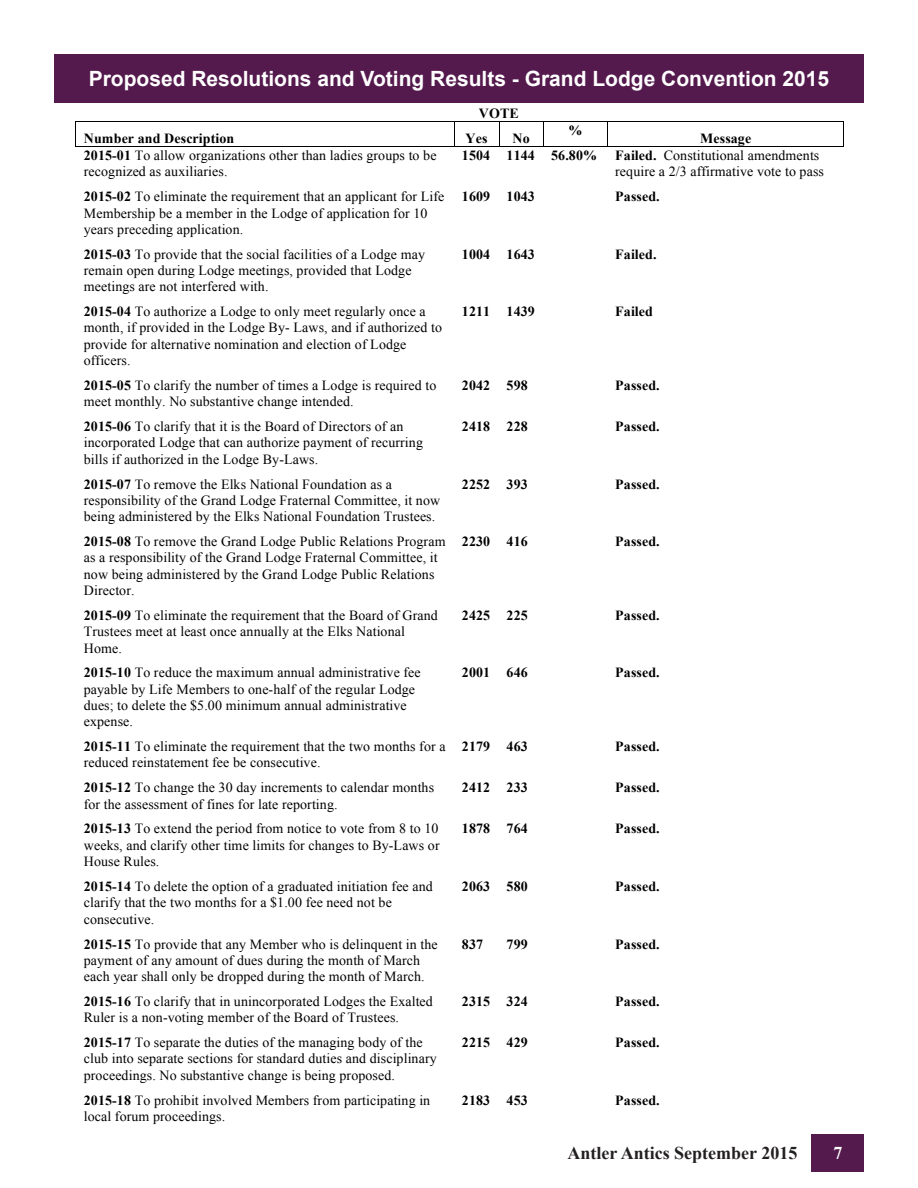
<style>
.page{position:relative;width:918px;height:1188px;background:#fff}
.page>*{position:absolute;margin:0;border:0;box-sizing:border-box;transform-origin:0 0}
.t1{font:700 21px "Arial";color:#fff}
.t2{font:700 18px "Times New Roman";color:#231f20}
.t3{font:700 18px "Times New Roman";color:#fff}
.t4{font:13.95px/16.4px "Times New Roman";letter-spacing:.005em;color:#000}
.t5{font:700 13.95px "Times New Roman";letter-spacing:.01em;color:#000}
.s1{font-weight:700}
</style>
<div class="page">
<div style="left:812px;top:1134px;width:52px;height:38px;background:#54194d"></div>
<div style="left:54px;top:54px;width:810px;height:49px;background:#54194d"></div>
<hr style="left:77px;top:121px;width:377px;height:1px;background:#000">
<hr style="left:455px;top:121px;width:44px;height:1px;background:#000">
<hr style="left:499px;top:121px;width:44px;height:1px;background:#000">
<hr style="left:545px;top:121px;width:62px;height:1px;background:#000">
<hr style="left:609px;top:121px;width:235px;height:1px;background:#000">
<hr style="left:77px;top:146px;width:377px;height:1px;background:#000">
<svg style="left:454px;top:121px;width:1px;height:26px"></svg>
<hr style="left:455px;top:146px;width:44px;height:1px;background:#000">
<svg style="left:499px;top:122px;width:1px;height:25px"></svg>
<hr style="left:500px;top:146px;width:43px;height:1px;background:#000">
<svg style="left:543px;top:121px;width:2px;height:26px"></svg>
<hr style="left:545px;top:146px;width:62px;height:1px;background:#000">
<svg style="left:607px;top:121px;width:2px;height:26px"></svg>
<hr style="left:609px;top:146px;width:235px;height:1px;background:#000">
<h1 class="t1" style="left:89px;top:65px;width:742px">Proposed Resolutions and Voting Results - Grand Lodge Convention 2015</h1>
<p class="t5" style="left:479px;top:103px;width:42px">VOTE</p>
<p class="t5" style="left:84px;top:129px;width:152px">Number and Description</p>
<p class="t5" style="left:466px;top:129px;width:23px">Yes</p>
<p class="t5" style="left:513px;top:129px;width:19px">No</p>
<p class="t5" style="left:568px;top:120px;width:15px">%</p>
<p class="t5" style="left:700px;top:129px;width:53px">Message</p>
<p class="t4" style="left:84px;top:147px;width:354px"><span class="s1">2015-01</span> To allow organizations other than ladies groups to be recognized as auxiliaries.</p>
<p class="t5" style="left:462px;top:146px;width:137px">1504 1144 56.80%</p>
<p class="t4" style="left:615px;top:147px;width:210px"><span class="s1">Failed.</span> Constitutional amendments require a 2/3 affirmative vote to pass</p>
<p class="t4" style="left:84px;top:188px;width:362px"><span class="s1">2015-02</span> To eliminate the requirement that an applicant for Life<br>Membership be a member in the Lodge of application for 10 years preceding application.</p>
<p class="t5" style="left:462px;top:187px;width:74px">1609 1043</p>
<p class="t5" style="left:615px;top:187px;width:46px">Passed.</p>
<p class="t4" style="left:84px;top:246px;width:343px"><span class="s1">2015-03</span> To provide that the social facilities of a Lodge may remain open during Lodge meetings, provided that Lodge meetings are not interfered with.</p>
<p class="t5" style="left:462px;top:244px;width:74px">1004 1643</p>
<p class="t5" style="left:615px;top:244px;width:43px">Failed.</p>
<p class="t4" style="left:84px;top:303px;width:360px"><span class="s1">2015-04</span> To authorize a Lodge to only meet regularly once a month, if provided in the Lodge By- Laws, and if authorized to provide for alternative nomination and election of Lodge officers.</p>
<p class="t5" style="left:462px;top:302px;width:74px">1211 1439</p>
<p class="t5" style="left:615px;top:302px;width:39px">Failed</p>
<p class="t4" style="left:84px;top:377px;width:354px"><span class="s1">2015-05</span> To clarify the number of times a Lodge is required to meet monthly. No substantive change intended.</p>
<p class="t5" style="left:462px;top:376px;width:67px">2042 598</p>
<p class="t5" style="left:615px;top:376px;width:46px">Passed.</p>
<p class="t4" style="left:84px;top:418px;width:341px"><span class="s1">2015-06</span> To clarify that it is the Board of Directors of an incorporated Lodge that can authorize payment of recurring bills if authorized in the Lodge By-Laws.</p>
<p class="t5" style="left:462px;top:417px;width:67px">2418 228</p>
<p class="t5" style="left:615px;top:417px;width:46px">Passed.</p>
<p class="t4" style="left:84px;top:476px;width:358px"><span class="s1">2015-07</span> To remove the Elks National Foundation as a responsibility of the Grand Lodge Fraternal Committee, it now being administered by the Elks National Foundation Trustees.</p>
<p class="t5" style="left:462px;top:474px;width:67px">2252 393</p>
<p class="t5" style="left:615px;top:474px;width:46px">Passed.</p>
<p class="t4" style="left:84px;top:533px;width:363px"><span class="s1">2015-08</span> To remove the Grand Lodge Public Relations Program as a responsibility of the Grand Lodge Fraternal Committee, it now being administered by the Grand Lodge Public Relations Director.</p>
<p class="t5" style="left:462px;top:532px;width:67px">2230 416</p>
<p class="t5" style="left:615px;top:532px;width:46px">Passed.</p>
<p class="t4" style="left:84px;top:607px;width:356px"><span class="s1">2015-09</span> To eliminate the requirement that the Board of Grand<br>Trustees meet at least once annually at the Elks National<br>Home.</p>
<p class="t5" style="left:462px;top:606px;width:67px">2425 225</p>
<p class="t5" style="left:615px;top:606px;width:46px">Passed.</p>
<p class="t4" style="left:84px;top:664px;width:338px"><span class="s1">2015-10</span> To reduce the maximum annual administrative fee payable by Life Members to one-half of the regular Lodge dues; to delete the $5.00 minimum annual administrative expense.</p>
<p class="t5" style="left:462px;top:663px;width:67px">2001 646</p>
<p class="t5" style="left:615px;top:663px;width:46px">Passed.</p>
<p class="t4" style="left:84px;top:738px;width:363px"><span class="s1">2015-11</span> To eliminate the requirement that the two months for a reduced reinstatement fee be consecutive.</p>
<p class="t5" style="left:462px;top:737px;width:67px">2179 463</p>
<p class="t5" style="left:615px;top:737px;width:46px">Passed.</p>
<p class="t4" style="left:84px;top:779px;width:352px"><span class="s1">2015-12</span> To change the 30 day increments to calendar months for the assessment of fines for late reporting.</p>
<p class="t5" style="left:462px;top:778px;width:67px">2412 233</p>
<p class="t5" style="left:615px;top:778px;width:46px">Passed.</p>
<p class="t4" style="left:84px;top:820px;width:357px;text-align:justify"><span class="s1">2015-13</span> To extend the period from notice to vote from 8 to 10 weeks, and clarify other time limits for changes to By-Laws or House Rules.</p>
<p class="t5" style="left:462px;top:819px;width:67px">1878 764</p>
<p class="t5" style="left:615px;top:819px;width:46px">Passed.</p>
<p class="t4" style="left:84px;top:878px;width:351px"><span class="s1">2015-14</span> To delete the option of a graduated initiation fee and clarify that the two months for a $1.00 fee need not be consecutive.</p>
<p class="t5" style="left:462px;top:877px;width:67px">2063 580</p>
<p class="t5" style="left:615px;top:877px;width:46px">Passed.</p>
<p class="t4" style="left:84px;top:936px;width:355px"><span class="s1">2015-15</span> To provide that any Member who is delinquent in the payment of any amount of dues during the month of March each year shall only be dropped during the month of March.</p>
<p class="t5" style="left:462px;top:934px;width:23px">837</p>
<p class="t5" style="left:507px;top:934px;width:23px">799</p>
<p class="t5" style="left:615px;top:934px;width:46px">Passed.</p>
<p class="t4" style="left:84px;top:993px;width:351px"><span class="s1">2015-16</span> To clarify that in unincorporated Lodges the Exalted<br>Ruler is a non-voting member of the Board of Trustees.</p>
<p class="t5" style="left:462px;top:992px;width:67px">2315 324</p>
<p class="t5" style="left:615px;top:992px;width:46px">Passed.</p>
<p class="t4" style="left:84px;top:1034px;width:354px"><span class="s1">2015-17</span> To separate the duties of the managing body of the club into separate sections for standard duties and disciplinary proceedings. No substantive change is being proposed.</p>
<p class="t5" style="left:462px;top:1033px;width:67px">2215 429</p>
<p class="t5" style="left:615px;top:1033px;width:46px">Passed.</p>
<p class="t4" style="left:84px;top:1092px;width:348px"><span class="s1">2015-18</span> To prohibit involved Members from participating in local forum proceedings.</p>
<p class="t5" style="left:462px;top:1090px;width:67px">2183 453</p>
<p class="t5" style="left:615px;top:1090px;width:46px">Passed.</p>
<p class="t2" style="left:568px;top:1141px;width:231px">Antler Antics September 2015</p>
<p class="t3" style="left:833px;top:1141px;width:10px">7</p>
</div>
